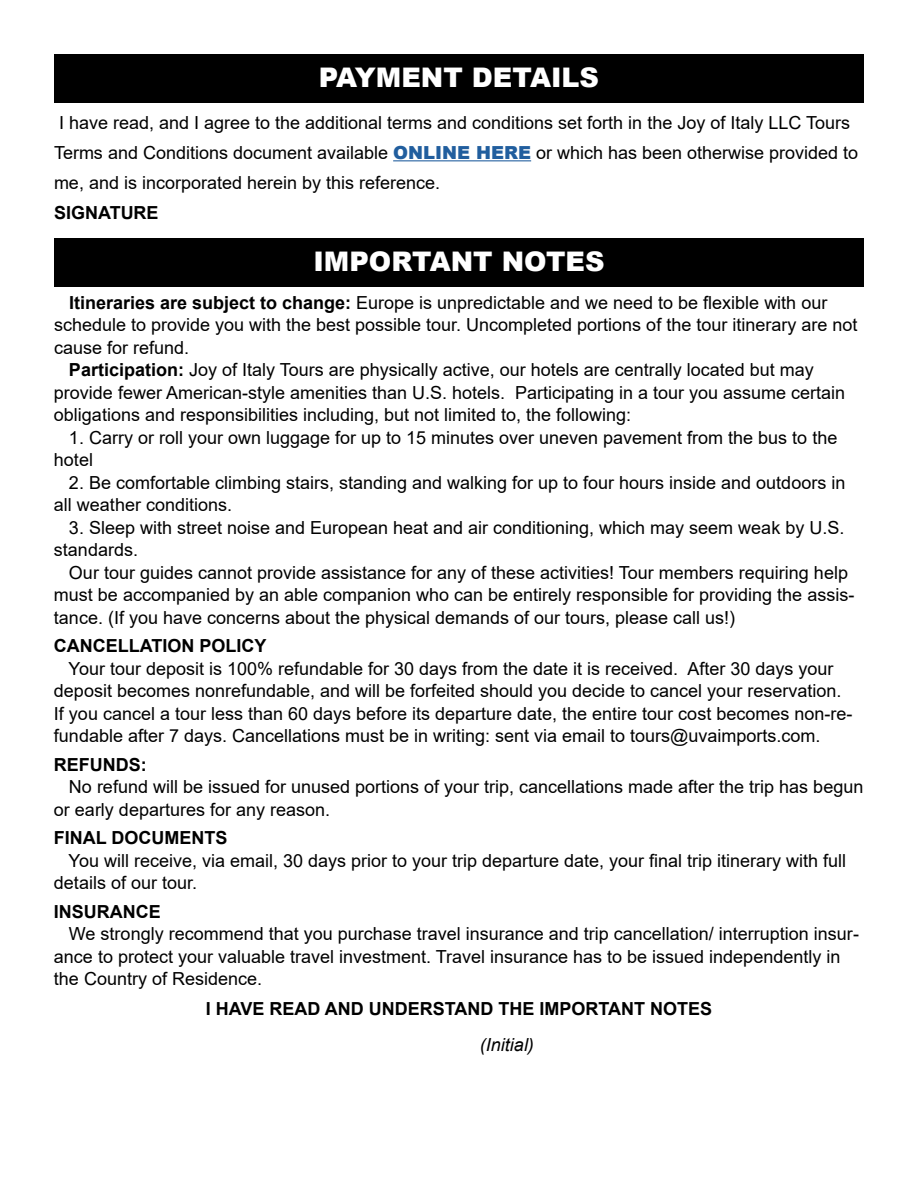
<style>
.page{position:relative;width:918px;height:1188px;background:#fff}
.page>*{position:absolute;margin:0;border:0;box-sizing:border-box;transform-origin:0 0}
.t1{font:900 27px "Arial";color:#fff}
.t2{font:18px/22.5px "Arial";color:#000}
.t3{font:700 18px "Arial";color:#000}
.t4{font:italic 18px "Arial";color:#000}
.s1{font-weight:900;color:#215e9e}
.s2{font-weight:700}
</style>
<div class="page">
<hr style="left:393px;top:160px;width:138px;height:1px;background:#215e9e">
<div style="left:54px;top:54px;width:810px;height:49px;background:#000"></div>
<div style="left:54px;top:238px;width:810px;height:49px;background:#000"></div>
<h1 class="t1" style="left:319px;top:57px;width:282px">PAYMENT DETAILS</h1>
<p class="t2" style="left:54px;top:107px;width:806px;line-height:30px">I have read, and I agree to the additional terms and conditions set forth in the Joy of Italy LLC Tours<br>Terms and Conditions document available <span class="s1">ONLINE HERE</span> or which has been otherwise provided to me, and is incorporated herein by this reference.</p>
<p class="t3" style="left:54px;top:200px;width:106px">SIGNATURE</p>
<h1 class="t1" style="left:313px;top:241px;width:293px">IMPORTANT NOTES</h1>
<p class="t2" style="left:69px;top:291px;width:760px"><span class="s2">Itineraries are subject to change:</span> Europe is unpredictable and we need to be flexible with our</p>
<p class="t2" style="left:54px;top:313px;width:805px">schedule to provide you with the best possible tour. Uncompleted portions of the tour itinerary are not</p>
<p class="t2" style="left:54px;top:336px;width:137px">cause for refund.</p>
<p class="t2" style="left:69px;top:358px;width:746px"><span class="s2">Participation:</span> Joy of Italy Tours are physically active, our hotels are centrally located but may</p>
<p class="t2" style="left:54px;top:381px;width:793px">provide fewer American-style amenities than U.S. hotels. Participating in a tour you assume certain</p>
<p class="t2" style="left:54px;top:403px;width:579px">obligations and responsibilities including, but not limited to, the following:</p>
<p class="t2" style="left:54px;top:426px;width:785px;text-indent:15px">1. Carry or roll your own luggage for up to 15 minutes over uneven pavement from the bus to the hotel</p>
<p class="t2" style="left:54px;top:471px;width:793px;text-indent:15px">2. Be comfortable climbing stairs, standing and walking for up to four hours inside and outdoors in all weather conditions.</p>
<p class="t2" style="left:54px;top:516px;width:792px;text-indent:15px">3. Sleep with street noise and European heat and air conditioning, which may seem weak by U.S. standards.</p>
<p class="t2" style="left:54px;top:561px;width:802px;text-indent:15px">Our tour guides cannot provide assistance for any of these activities! Tour members requiring help must be accompanied by an able companion who can be entirely responsible for providing the assis&shy;tance. (If you have concerns about the physical demands of our tours, please call us!)</p>
<p class="t3" style="left:54px;top:633px;width:214px">CANCELLATION POLICY</p>
<p class="t2" style="left:54px;top:657px;width:800px;text-indent:15px">Your tour deposit is 100% refundable for 30 days from the date it is received. After 30 days your deposit becomes nonrefundable, and will be forfeited should you decide to cancel your reservation.<br>If you cancel a tour less than 60 days before its departure date, the entire tour cost becomes non-re&shy;fundable after 7 days. Cancellations must be in writing: sent via email to tours@uvaimports.com.</p>
<p class="t3" style="left:54px;top:752px;width:94px">REFUNDS:</p>
<p class="t2" style="left:54px;top:775px;width:811px;text-indent:15px">No refund will be issued for unused portions of your trip, cancellations made after the trip has begun or early departures for any reason.</p>
<p class="t3" style="left:54px;top:825px;width:175px">FINAL DOCUMENTS</p>
<p class="t2" style="left:54px;top:849px;width:794px;text-indent:15px">You will receive, via email, 30 days prior to your trip departure date, your final trip itinerary with full details of our tour.</p>
<p class="t3" style="left:54px;top:899px;width:108px">INSURANCE</p>
<p class="t2" style="left:54px;top:922px;width:807px;text-indent:15px">We strongly recommend that you purchase travel insurance and trip cancellation/ interruption insur&shy;ance to protect your valuable travel investment. Travel insurance has to be issued independently in the Country of Residence.</p>
<p class="t3" style="left:206px;top:996px;width:508px">I HAVE READ AND UNDERSTAND THE IMPORTANT NOTES</p>
<p class="t4" style="left:480px;top:1033px;width:55px">(Initial)</p>
</div>
